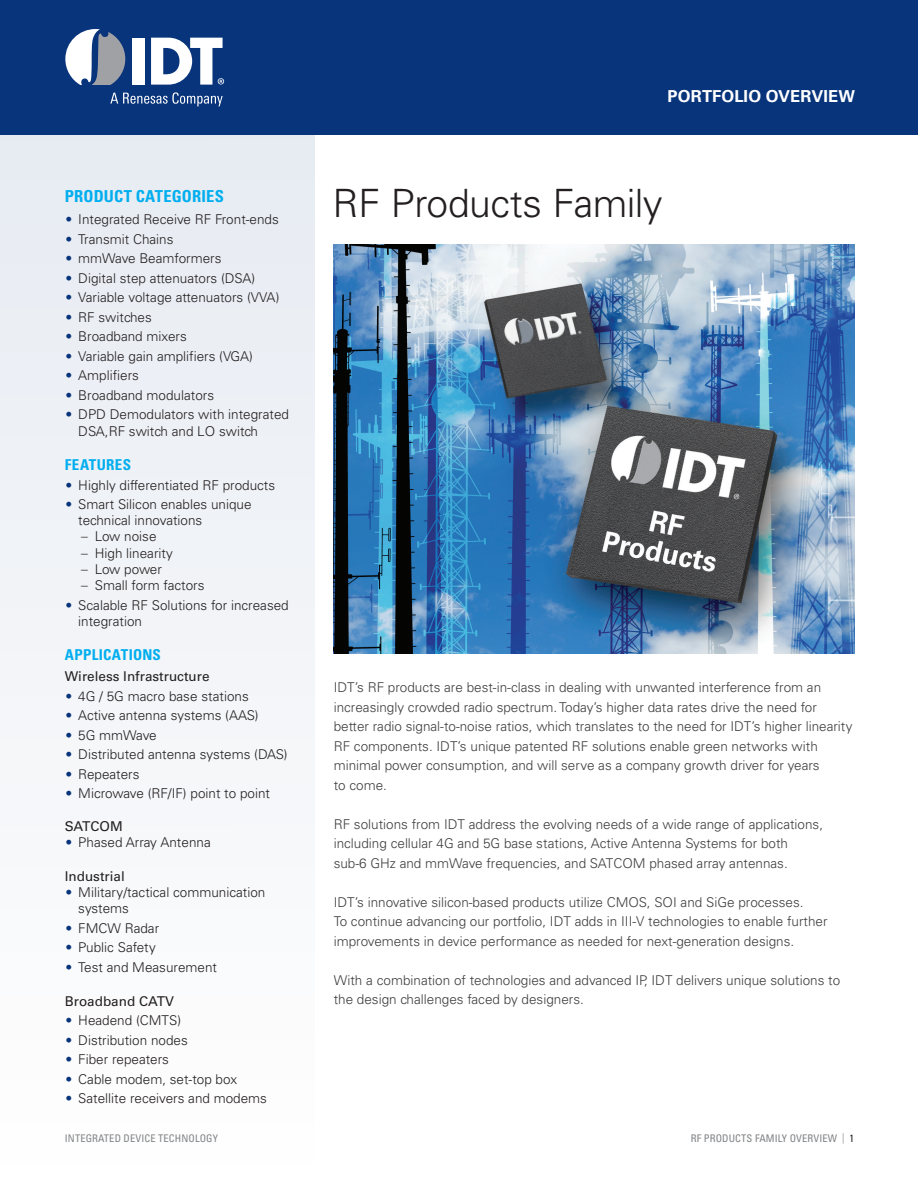
<style>
.page{position:relative;width:918px;height:1188px;background:#fff}
.page>*{position:absolute;margin:0;border:0;box-sizing:border-box;transform-origin:0 0}
.t1{font:300 39px "Univers";letter-spacing:-.01em;color:#231f20}
.t2{font:700 16.5px "Univers";letter-spacing:.005em;color:#fff}
.t3{font:700 condensed 16.5px "Univers";letter-spacing:.005em;color:#00aeef}
.t4{font:700 condensed 15px "Univers";letter-spacing:.02em;color:#00aeef}
.t5{font:300 13.5px/19.5px "Univers";color:#3e3e3f}
.t6{font:300 13.5px/16.2px "Univers";color:#231f20}
.t7{font:13.5px "Univers";color:#231f20}
.t8{font:300 13.5px "Univers";letter-spacing:-.02em;color:#231f20}
.t9{font:condensed 10.5px "Univers";letter-spacing:.01em;color:#808385}
.t10{font:condensed 10.5px "Univers";letter-spacing:.01em;color:#808285}
.t11{font:300 condensed 10.5px "Univers";color:#808285}
.s1{font-stretch:condensed;color:#08347b}
.s2{font-stretch:condensed}
.s3{font-weight:400;color:#231f20}
</style>
<div class="page">
<div style="left:0;top:0;width:918px;height:135px;background:#08347b"></div>
<div style="left:133px;top:38px;width:12px;height:47px;background:#fff"></div>
<svg style="left:65px;top:29px;width:60px;height:56px"></svg>
<svg style="left:151px;top:38px;width:73px;height:47px"></svg>
<svg style="left:110px;top:92px;width:113px;height:14px"></svg>
<div style="left:0;top:135px;width:315px;height:1053px;background:#f3f5f8"></div>
<img style="left:334px;top:245px;width:520px;height:409px">
<p class="t3" style="left:65px;top:186px;width:161px">PRODUCT CATEGORIES</p>
<p class="t6" style="left:65px;top:212px;width:216px"><span class="s1">•</span> Integrated Receive RF Front-ends</p>
<p class="t6" style="left:65px;top:231px;width:110px"><span class="s1">•</span> Transmit Chains</p>
<p class="t6" style="left:65px;top:250px;width:158px"><span class="s1">•</span> mmWave Beamformers</p>
<p class="t6" style="left:65px;top:270px;width:192px"><span class="s1">•</span> Digital step attenuators (DSA)</p>
<p class="t6" style="left:65px;top:289px;width:216px"><span class="s1">•</span> Variable voltage attenuators (VVA)</p>
<p class="t6" style="left:65px;top:309px;width:89px"><span class="s1">•</span> RF switches</p>
<p class="t6" style="left:65px;top:328px;width:124px"><span class="s1">•</span> Broadband mixers</p>
<p class="t6" style="left:65px;top:348px;width:190px"><span class="s1">•</span> Variable gain amplifiers (VGA)</p>
<p class="t6" style="left:65px;top:367px;width:76px"><span class="s1">•</span> Amplifiers</p>
<p class="t6" style="left:65px;top:387px;width:151px"><span class="s1">•</span> Broadband modulators</p>
<p class="t6" style="left:78px;top:406px;width:212px;text-indent:-14px"><span class="s1">•</span> DPD Demodulators with integrated<br>DSA,RF switch and LO switch</p>
<p class="t4" style="left:65px;top:456px;width:68px">FEATURES</p>
<p class="t6" style="left:65px;top:477px;width:212px"><span class="s1">•</span> Highly differentiated RF products</p>
<p class="t6" style="left:78px;top:496px;width:175px;text-indent:-14px"><span class="s1">•</span> Smart Silicon enables unique technical innovations</p>
<p class="t6" style="left:81px;top:529px;width:77px"><span class="s2">–</span> Low noise</p>
<p class="t6" style="left:81px;top:545px;width:93px"><span class="s2">–</span> High linearity</p>
<p class="t8" style="left:81px;top:561px;width:82px"><span class="s2">–</span> Low power</p>
<p class="t6" style="left:81px;top:577px;width:125px"><span class="s2">–</span> Small form factors</p>
<p class="t6" style="left:78px;top:597px;width:212px;text-indent:-14px"><span class="s1">•</span> Scalable RF Solutions for increased integration</p>
<p class="t4" style="left:65px;top:645px;width:98px">APPLICATIONS</p>
<p class="t7" style="left:65px;top:668px;width:146px">Wireless Infrastructure</p>
<p class="t6" style="left:65px;top:688px;width:186px"><span class="s1">•</span> 4G / 5G macro base stations</p>
<p class="t6" style="left:65px;top:707px;width:195px"><span class="s1">•</span> Active antenna systems (AAS)</p>
<p class="t6" style="left:65px;top:727px;width:93px"><span class="s1">•</span> 5G mmWave</p>
<p class="t6" style="left:65px;top:746px;width:224px"><span class="s1">•</span> Distributed antenna systems (DAS)</p>
<p class="t6" style="left:65px;top:766px;width:76px"><span class="s1">•</span> Repeaters</p>
<p class="t6" style="left:65px;top:785px;width:207px"><span class="s1">•</span> Microwave (RF/IF) point to point</p>
<p class="t7" style="left:65px;top:818px;width:59px">SATCOM</p>
<p class="t6" style="left:65px;top:834px;width:147px"><span class="s1">•</span> Phased Array Antenna</p>
<p class="t7" style="left:65px;top:868px;width:62px">Industrial</p>
<p class="t6" style="left:78px;top:884px;width:189px;text-indent:-14px"><span class="s1">•</span> Military/tactical communication systems</p>
<p class="t6" style="left:65px;top:920px;width:96px"><span class="s1">•</span> FMCW Radar</p>
<p class="t6" style="left:65px;top:939px;width:92px"><span class="s1">•</span> Public Safety</p>
<p class="t6" style="left:65px;top:959px;width:154px"><span class="s1">•</span> Test and Measurement</p>
<p class="t7" style="left:65px;top:993px;width:111px">Broadband CATV</p>
<p class="t6" style="left:65px;top:1013px;width:118px"><span class="s1">•</span> Headend (CMTS)</p>
<p class="t6" style="left:65px;top:1032px;width:125px"><span class="s1">•</span> Distribution nodes</p>
<p class="t6" style="left:65px;top:1052px;width:106px"><span class="s1">•</span> Fiber repeaters</p>
<p class="t6" style="left:65px;top:1071px;width:174px"><span class="s1">•</span> Cable modem, set-top box</p>
<p class="t6" style="left:65px;top:1091px;width:204px"><span class="s1">•</span> Satellite receivers and modems</p>
<p class="t2" style="left:668px;top:87px;width:189px">PORTFOLIO OVERVIEW</p>
<h1 class="t1" style="left:333px;top:180px;width:331px">RF Products Family</h1>
<p class="t5" style="left:334px;top:678px;width:520px">IDT’s RF products are best-in-class in dealing with unwanted interference from an increasingly crowded radio spectrum. Today’s higher data rates drive the need for better radio signal-to-noise ratios, which translates to the need for IDT’s higher linearity RF components. IDT’s unique patented RF solutions enable green networks with minimal power consumption, and will serve as a company growth driver for years<br>to come.</p>
<p class="t5" style="left:334px;top:814px;width:491px">RF solutions from IDT address the evolving needs of a wide range of applications, including cellular 4G and 5G base stations, Active Antenna Systems for both sub-6 GHz and mmWave frequencies, and SATCOM phased array antennas.</p>
<p class="t5" style="left:334px;top:892px;width:495px">IDT’s innovative silicon-based products utilize CMOS, SOI and SiGe processes.<br>To continue advancing our portfolio, IDT adds in III-V technologies to enable further improvements in device performance as needed for next-generation designs.</p>
<p class="t5" style="left:334px;top:970px;width:508px">With a combination of technologies and advanced IP, IDT delivers unique solutions to the design challenges faced by designers.</p>
<p class="t9" style="left:65px;top:1132px;width:155px">INTEGRATED DEVICE TECHNOLOGY</p>
<p class="t11" style="left:842px;top:1131px;width:13px">| <span class="s3">1</span></p>
<p class="t10" style="left:691px;top:1132px;width:148px">RF PRODUCTS FAMILY OVERVIEW</p>
</div>
